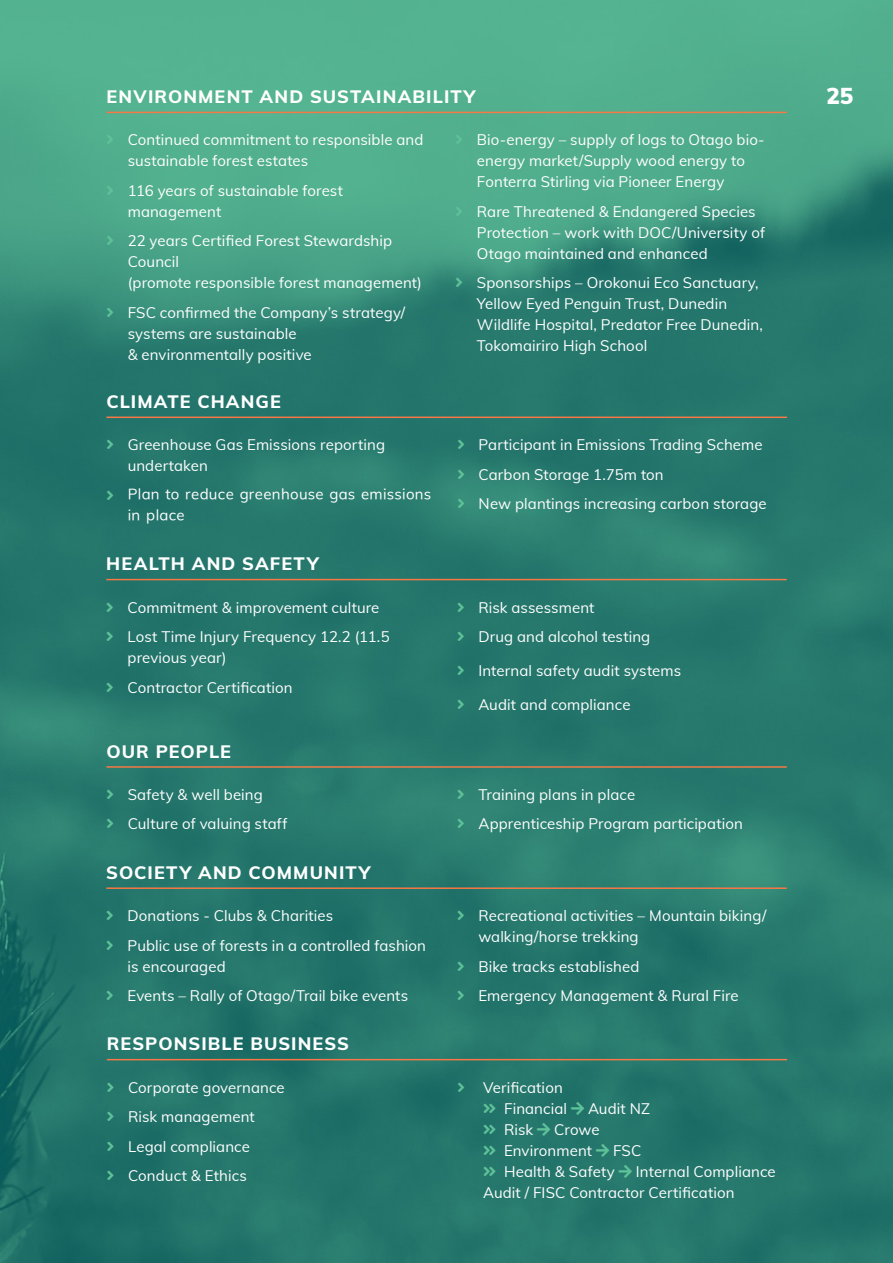
<style>
.page{position:relative;width:893px;height:1263px;background:#fff}
.page>*{position:absolute;margin:0;border:0;box-sizing:border-box;transform-origin:0 0}
.t1{font:900 22.5px "Muli";color:#fff}
.Directors_Report_-_Headings{font:800 18px "Muli";letter-spacing:.06em;color:#fff}
.HEADING_1{font:15px/21px "Muli";letter-spacing:.005em;color:#fff}
.HEADING_1-2{font:15px "Font Awesome 5 Free";color:#fff}
.HEADING_1-3{font:15px "Font Awesome 5 Free Solid";color:#5ec198}
.s1{color:#5ec198}
</style>
<div class="page">
<img style="left:0;top:0;width:893px;height:1263px">
<hr style="left:106px;top:112px;width:681px;height:1px;background:#f77845">
<hr style="left:106px;top:579px;width:681px;height:1px;background:#f77845">
<hr style="left:107px;top:1059px;width:680px;height:1px;background:#f77845">
<hr style="left:106px;top:887px;width:681px;height:2px;background:#f77845">
<hr style="left:106px;top:766px;width:681px;height:2px;background:#f77845">
<hr style="left:106px;top:416px;width:681px;height:2px;background:#f77845">
<svg style="left:107px;top:135px;width:6px;height:10px"></svg>
<svg style="left:107px;top:186px;width:6px;height:9px"></svg>
<svg style="left:107px;top:236px;width:6px;height:10px"></svg>
<svg style="left:107px;top:308px;width:6px;height:9px"></svg>
<svg style="left:456px;top:135px;width:6px;height:10px"></svg>
<svg style="left:456px;top:207px;width:6px;height:9px"></svg>
<svg style="left:456px;top:278px;width:6px;height:10px"></svg>
<svg style="left:107px;top:602px;width:6px;height:10px"></svg>
<svg style="left:107px;top:632px;width:6px;height:9px"></svg>
<svg style="left:107px;top:682px;width:6px;height:10px"></svg>
<svg style="left:458px;top:602px;width:6px;height:10px"></svg>
<svg style="left:458px;top:632px;width:6px;height:9px"></svg>
<svg style="left:458px;top:665px;width:6px;height:10px"></svg>
<svg style="left:458px;top:699px;width:6px;height:10px"></svg>
<svg style="left:107px;top:1082px;width:7px;height:10px"></svg>
<svg style="left:107px;top:1112px;width:7px;height:9px"></svg>
<svg style="left:107px;top:1141px;width:7px;height:10px"></svg>
<svg style="left:107px;top:1171px;width:7px;height:9px"></svg>
<svg style="left:458px;top:1082px;width:6px;height:10px"></svg>
<svg style="left:484px;top:1103px;width:11px;height:10px"></svg>
<svg style="left:571px;top:1101px;width:13px;height:13px"></svg>
<svg style="left:484px;top:1124px;width:11px;height:10px"></svg>
<svg style="left:537px;top:1122px;width:13px;height:13px"></svg>
<svg style="left:484px;top:1145px;width:11px;height:10px"></svg>
<svg style="left:596px;top:1143px;width:13px;height:13px"></svg>
<svg style="left:484px;top:1166px;width:11px;height:10px"></svg>
<svg style="left:619px;top:1164px;width:13px;height:13px"></svg>
<svg style="left:107px;top:911px;width:6px;height:9px"></svg>
<svg style="left:107px;top:940px;width:6px;height:10px"></svg>
<svg style="left:107px;top:991px;width:6px;height:9px"></svg>
<svg style="left:458px;top:911px;width:6px;height:9px"></svg>
<svg style="left:458px;top:961px;width:6px;height:10px"></svg>
<svg style="left:458px;top:991px;width:6px;height:9px"></svg>
<svg style="left:107px;top:790px;width:6px;height:9px"></svg>
<svg style="left:107px;top:819px;width:6px;height:10px"></svg>
<svg style="left:458px;top:790px;width:6px;height:9px"></svg>
<svg style="left:458px;top:819px;width:6px;height:10px"></svg>
<svg style="left:107px;top:440px;width:6px;height:9px"></svg>
<svg style="left:107px;top:490px;width:6px;height:10px"></svg>
<svg style="left:129px;top:488px;width:21px;height:11px"></svg>
<svg style="left:240px;top:491px;width:31px;height:11px"></svg>
<svg style="left:282px;top:488px;width:7px;height:11px"></svg>
<svg style="left:316px;top:491px;width:7px;height:8px"></svg>
<svg style="left:330px;top:491px;width:17px;height:11px"></svg>
<svg style="left:362px;top:488px;width:24px;height:11px"></svg>
<svg style="left:403px;top:488px;width:2px;height:11px"></svg>
<svg style="left:458px;top:440px;width:6px;height:9px"></svg>
<svg style="left:458px;top:469px;width:6px;height:10px"></svg>
<svg style="left:458px;top:499px;width:6px;height:9px"></svg>
<svg style="left:186px;top:488px;width:47px;height:11px"></svg>
<svg style="left:129px;top:509px;width:55px;height:14px"></svg>
<p class="Directors_Report_-_Headings" style="left:106px;top:83px;width:371px">ENVIRONMENT AND SUSTAINABILITY</p>
<p class="HEADING_1" style="left:128px;top:129px;width:297px;text-indent:-21px"><span class="s1">■●▼</span> Continued commitment to responsible and sustainable forest estates</p>
<p class="HEADING_1" style="left:128px;top:179px;width:217px;text-indent:-21px"><span class="s1">■●▼</span> 116 years of sustainable forest management</p>
<p class="HEADING_1" style="left:128px;top:230px;width:296px;text-indent:-21px"><span class="s1">■●▼</span> 22 years Certified Forest Stewardship<br>Council<br>(promote responsible forest management)</p>
<p class="HEADING_1" style="left:128px;top:301px;width:279px;text-indent:-21px"><span class="s1">■●▼</span> FSC confirmed the Company’s strategy/ systems are sustainable<br>&amp; environmentally positive</p>
<p class="HEADING_1" style="left:477px;top:129px;width:289px;text-indent:-21px"><span class="s1">■●▼</span> Bio-energy – supply of logs to Otago bio&shy;energy market/Supply wood energy to<br>Fonterra Stirling via Pioneer Energy</p>
<p class="HEADING_1" style="left:477px;top:200px;width:290px;text-indent:-21px"><span class="s1">■●▼</span> Rare Threatened &amp; Endangered Species<br>Protection – work with DOC/University of<br>Otago maintained and enhanced</p>
<p class="HEADING_1" style="left:477px;top:272px;width:288px;text-indent:-21px"><span class="s1">■●▼</span> Sponsorships – Orokonui Eco Sanctuary, Yellow Eyed Penguin Trust, Dunedin Wildlife Hospital, Predator Free Dunedin, Tokomairiro High School</p>
<p class="Directors_Report_-_Headings" style="left:106px;top:388px;width:176px">CLIMATE CHANGE</p>
<p class="HEADING_1" style="left:128px;top:434px;width:259px;text-indent:-21px"><span class="s1">■●▼</span> Greenhouse Gas Emissions reporting undertaken</p>
<p class="HEADING_1-3" style="left:106px;top:488px;width:9px">■●▼</p>
<p class="HEADING_1-2" style="left:138px;top:488px;width:43px">● ■ ▼□</p>
<p class="HEADING_1-2" style="left:272px;top:488px;width:45px">■ □◆▲</p>
<p class="HEADING_1-2" style="left:348px;top:488px;width:85px">▲ ▲▲ □■▲</p>
<p class="Directors_Report_-_Headings" style="left:106px;top:551px;width:214px">HEALTH AND SAFETY</p>
<p class="HEADING_1" style="left:106px;top:596px;width:275px"><span class="s1">■●▼</span> Commitment &amp; improvement culture</p>
<p class="HEADING_1" style="left:128px;top:625px;width:264px;text-indent:-21px"><span class="s1">■●▼</span> Lost Time Injury Frequency 12.2 (11.5 previous year)</p>
<p class="HEADING_1" style="left:106px;top:676px;width:188px"><span class="s1">■●▼</span> Contractor Certification</p>
<p class="Directors_Report_-_Headings" style="left:106px;top:738px;width:126px">OUR PEOPLE</p>
<p class="HEADING_1" style="left:106px;top:783px;width:158px"><span class="s1">■●▼</span> Safety &amp; well being</p>
<p class="HEADING_1" style="left:106px;top:813px;width:183px"><span class="s1">■●▼</span> Culture of valuing staff</p>
<p class="Directors_Report_-_Headings" style="left:106px;top:859px;width:266px">SOCIETY AND COMMUNITY</p>
<p class="HEADING_1" style="left:106px;top:904px;width:228px"><span class="s1">■●▼</span> Donations - Clubs &amp; Charities</p>
<p class="HEADING_1" style="left:128px;top:934px;width:300px;text-indent:-21px"><span class="s1">■●▼</span> Public use of forests in a controlled fashion is encouraged</p>
<p class="HEADING_1" style="left:106px;top:984px;width:304px"><span class="s1">■●▼</span> Events – Rally of Otago/Trail bike events</p>
<p class="Directors_Report_-_Headings" style="left:107px;top:1031px;width:244px">RESPONSIBLE BUSINESS</p>
<p class="HEADING_1" style="left:107px;top:1076px;width:179px"><span class="s1">■●▼</span> Corporate governance</p>
<p class="HEADING_1" style="left:107px;top:1105px;width:150px"><span class="s1">■●▼</span> Risk management</p>
<p class="HEADING_1" style="left:107px;top:1135px;width:145px"><span class="s1">■●▼</span> Legal compliance</p>
<p class="HEADING_1" style="left:107px;top:1164px;width:142px"><span class="s1">■●▼</span> Conduct &amp; Ethics</p>
<p class="HEADING_1" style="left:457px;top:434px;width:307px"><span class="s1">■●▼</span> Participant in Emissions Trading Scheme</p>
<p class="HEADING_1" style="left:457px;top:463px;width:208px"><span class="s1">■●▼</span> Carbon Storage 1.75m ton</p>
<p class="HEADING_1" style="left:457px;top:493px;width:311px"><span class="s1">■●▼</span> New plantings increasing carbon storage</p>
<p class="HEADING_1" style="left:457px;top:596px;width:139px"><span class="s1">■●▼</span> Risk assessment</p>
<p class="HEADING_1" style="left:457px;top:625px;width:195px"><span class="s1">■●▼</span> Drug and alcohol testing</p>
<p class="HEADING_1" style="left:457px;top:659px;width:226px"><span class="s1">■●▼</span> Internal safety audit systems</p>
<p class="HEADING_1" style="left:457px;top:693px;width:175px"><span class="s1">■●▼</span> Audit and compliance</p>
<p class="HEADING_1" style="left:457px;top:783px;width:179px"><span class="s1">■●▼</span> Training plans in place</p>
<p class="HEADING_1" style="left:457px;top:813px;width:287px"><span class="s1">■●▼</span> Apprenticeship Program participation</p>
<p class="HEADING_1" style="left:478px;top:904px;width:289px;text-indent:-21px"><span class="s1">■●▼</span> Recreational activities – Mountain biking/ walking/horse trekking</p>
<p class="HEADING_1" style="left:457px;top:955px;width:184px"><span class="s1">■●▼</span> Bike tracks established</p>
<p class="HEADING_1" style="left:457px;top:984px;width:283px"><span class="s1">■●▼</span> Emergency Management &amp; Rural Fire</p>
<p class="HEADING_1" style="left:458px;top:1076px;width:107px"><span class="s1">■●▼</span> Verification</p>
<p class="HEADING_1" style="left:483px;top:1097px;width:168px"><span class="s1">■●□◆●▼</span> Financial <span class="s1">□▼</span> Audit NZ</p>
<p class="HEADING_1" style="left:483px;top:1118px;width:118px"><span class="s1">■●□◆●▼</span> Risk <span class="s1">□▼</span> Crowe</p>
<p class="HEADING_1" style="left:483px;top:1139px;width:160px"><span class="s1">■●□◆●▼</span> Environment <span class="s1">□▼</span> FSC</p>
<p class="HEADING_1" style="left:483px;top:1160px;width:294px"><span class="s1">■●□◆●▼</span> Health &amp; Safety <span class="s1">□▼</span> Internal Compliance<br>Audit / FISC Contractor Certification</p>
<h1 class="t1" style="left:826px;top:80px;width:28px">25</h1>
</div>
